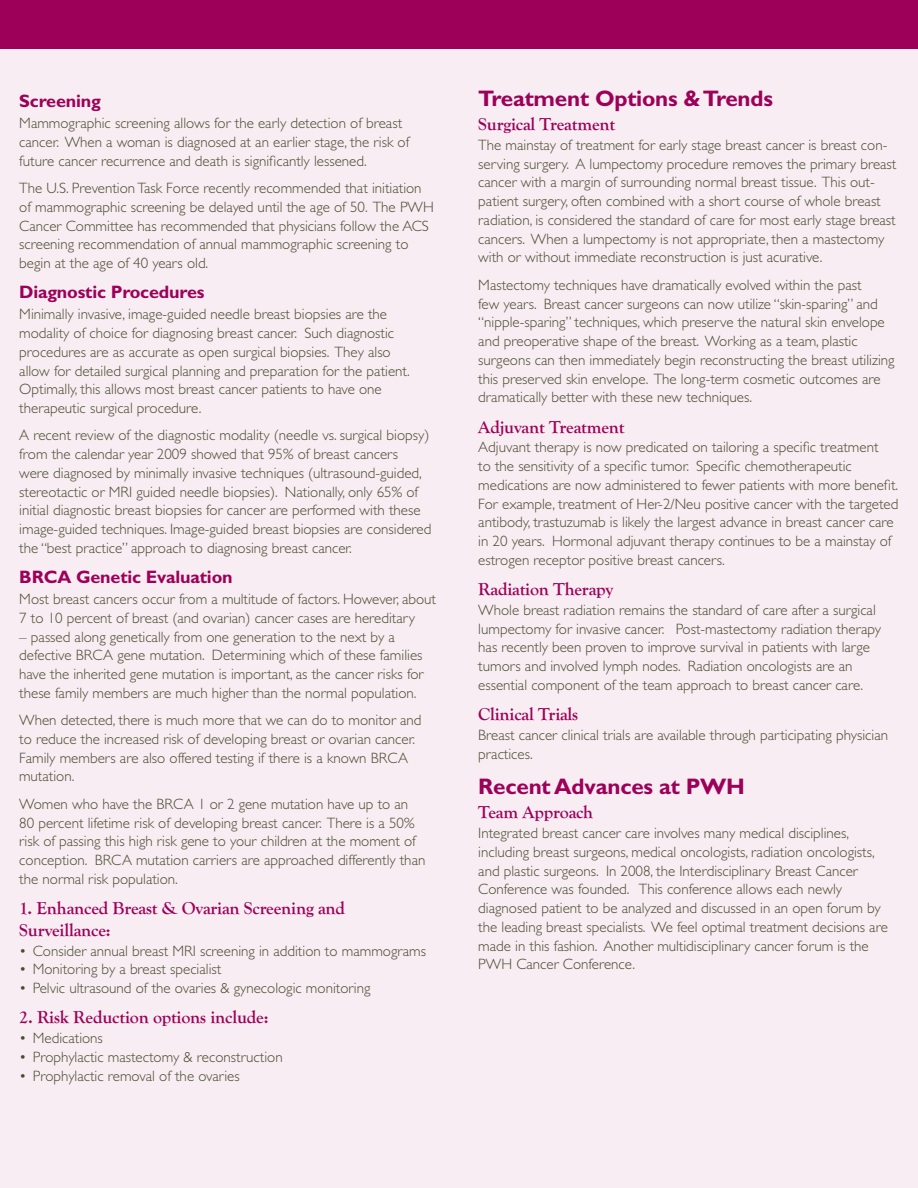
<style>
.page{position:relative;width:918px;height:1188px;background:#fff}
.page>*{position:absolute;margin:0;border:0;box-sizing:border-box;transform-origin:0 0}
.t1{font:700 22.5px "Gill Sans";letter-spacing:-.01em;color:#9d0059}
.t2{font:700 18px/21.6px "Goudy Old Style T";letter-spacing:-.01em;color:#9d0059}
.t3{font:700 18px "Gill Sans";letter-spacing:-.01em;color:#9d0059}
.t4{font:300 15px/18.8px "Gill Sans";color:#4a4a30}
</style>
<div class="page">
<div style="left:0;top:16px;width:918px;height:1172px;background:#f7edf2"></div>
<div style="left:0;top:0;width:918px;height:49px;background:#9d0059"></div>
<p class="t3" style="left:19px;top:91px;width:83px">Screening</p>
<p class="t4" style="left:19px;top:114px;width:392px">Mammographic screening allows for the early detection of breast cancer. When a woman is diagnosed at an earlier stage, the risk of future cancer recurrence and death is significantly lessened.</p>
<p class="t4" style="left:19px;top:179px;width:416px">The U.S. Prevention Task Force recently recommended that initiation of mammographic screening be delayed until the age of 50. The PWH Cancer Committee has recommended that physicians follow the ACS screening recommendation of annual mammographic screening to begin at the age of 40 years old.</p>
<p class="t3" style="left:19px;top:282px;width:187px">Diagnostic Procedures</p>
<p class="t4" style="left:19px;top:305px;width:392px">Minimally invasive, image-guided needle breast biopsies are the modality of choice for diagnosing breast cancer. Such diagnostic procedures are as accurate as open surgical biopsies. They also allow for detailed surgical planning and preparation for the patient.<br>Optimally, this allows most breast cancer patients to have one therapeutic surgical procedure.</p>
<p class="t4" style="left:19px;top:426px;width:414px">A recent review of the diagnostic modality (needle vs. surgical biopsy) from the calendar year 2009 showed that 95% of breast cancers were diagnosed by minimally invasive techniques (ultrasound-guided, stereotactic or MRI guided needle biopsies). Nationally, only 65% of initial diagnostic breast biopsies for cancer are performed with these image-guided techniques. Image-guided breast biopsies are considered the “best practice” approach to diagnosing breast cancer.</p>
<p class="t3" style="left:19px;top:566px;width:215px">BRCA Genetic Evaluation</p>
<p class="t4" style="left:19px;top:590px;width:418px">Most breast cancers occur from a multitude of factors. However, about<br>7 to 10 percent of breast (and ovarian) cancer cases are hereditary</p>
<p class="t4" style="left:19px;top:627px;width:406px">– passed along genetically from one generation to the next by a defective BRCA gene mutation. Determining which of these families have the inherited gene mutation is important, as the cancer risks for these family members are much higher than the normal population.</p>
<p class="t4" style="left:19px;top:711px;width:404px">When detected, there is much more that we can do to monitor and to reduce the increased risk of developing breast or ovarian cancer.<br>Family members are also offered testing if there is a known BRCA mutation.</p>
<p class="t4" style="left:19px;top:795px;width:408px">Women who have the BRCA 1 or 2 gene mutation have up to an 80 percent lifetime risk of developing breast cancer. There is a 50% risk of passing this high risk gene to your children at the moment of conception. BRCA mutation carriers are approached differently than the normal risk population.</p>
<p class="t2" style="left:19px;top:898px;width:327px">1. Enhanced Breast &amp; Ovarian Screening and<br>Surveillance:</p>
<p class="t4" style="left:19px;top:941px;width:408px">• Consider annual breast MRI screening in addition to mammograms</p>
<p class="t4" style="left:19px;top:960px;width:204px">• Monitoring by a breast specialist</p>
<p class="t4" style="left:19px;top:979px;width:353px">• Pelvic ultrasound of the ovaries &amp; gynecologic monitoring</p>
<p class="t2" style="left:19px;top:1007px;width:251px">2. Risk Reduction options include:</p>
<p class="t4" style="left:19px;top:1029px;width:85px">• Medications</p>
<p class="t4" style="left:19px;top:1048px;width:265px">• Prophylactic mastectomy &amp; reconstruction</p>
<p class="t4" style="left:19px;top:1066px;width:222px">• Prophylactic removal of the ovaries</p>
<h1 class="t1" style="left:478px;top:85px;width:296px">Treatment Options &amp; Trends</h1>
<p class="t2" style="left:478px;top:114px;width:139px">Surgical Treatment</p>
<p class="t4" style="left:478px;top:136px;width:420px">The mainstay of treatment for early stage breast cancer is breast con&shy;serving surgery. A lumpectomy procedure removes the primary breast cancer with a margin of surrounding normal breast tissue. This out&shy;patient surgery, often combined with a short course of whole breast radiation, is considered the standard of care for most early stage breast cancers. When a lumpectomy is not appropriate, then a mastectomy with or without immediate reconstruction is just acurative.</p>
<p class="t4" style="left:478px;top:275px;width:418px">Mastectomy techniques have dramatically evolved within the past<br>few years. Breast cancer surgeons can now utilize “skin-sparing” and “nipple-sparing” techniques, which preserve the natural skin envelope and preoperative shape of the breast. Working as a team, plastic surgeons can then immediately begin reconstructing the breast utilizing this preserved skin envelope. The long-term cosmetic outcomes are dramatically better with these new techniques.</p>
<p class="t2" style="left:478px;top:416px;width:148px">Adjuvant Treatment</p>
<p class="t4" style="left:478px;top:438px;width:422px">Adjuvant therapy is now predicated on tailoring a specific treatment<br>to the sensitivity of a specific tumor. Specific chemotherapeutic medications are now administered to fewer patients with more benefit.<br>For example, treatment of Her-2/Neu positive cancer with the targeted antibody, trastuzumab is likely the largest advance in breast cancer care in 20 years. Hormonal adjuvant therapy continues to be a mainstay of estrogen receptor positive breast cancers.</p>
<p class="t2" style="left:478px;top:579px;width:136px">Radiation Therapy</p>
<p class="t4" style="left:478px;top:601px;width:404px">Whole breast radiation remains the standard of care after a surgical lumpectomy for invasive cancer. Post-mastectomy radiation therapy has recently been proven to improve survival in patients with large tumors and involved lymph nodes. Radiation oncologists are an essential component of the team approach to breast cancer care.</p>
<p class="t2" style="left:478px;top:704px;width:102px">Clinical Trials</p>
<p class="t4" style="left:478px;top:726px;width:411px">Breast cancer clinical trials are available through participating physician practices.</p>
<h1 class="t1" style="left:478px;top:774px;width:268px">Recent Advances at PWH</h1>
<p class="t2" style="left:478px;top:802px;width:116px">Team Approach</p>
<p class="t4" style="left:478px;top:824px;width:411px">Integrated breast cancer care involves many medical disciplines, including breast surgeons, medical oncologists, radiation oncologists, and plastic surgeons. In 2008, the Interdisciplinary Breast Cancer Conference was founded. This conference allows each newly diagnosed patient to be analyzed and discussed in an open forum by the leading breast specialists. We feel optimal treatment decisions are made in this fashion. Another multidisciplinary cancer forum is the PWH Cancer Conference.</p>
</div>
